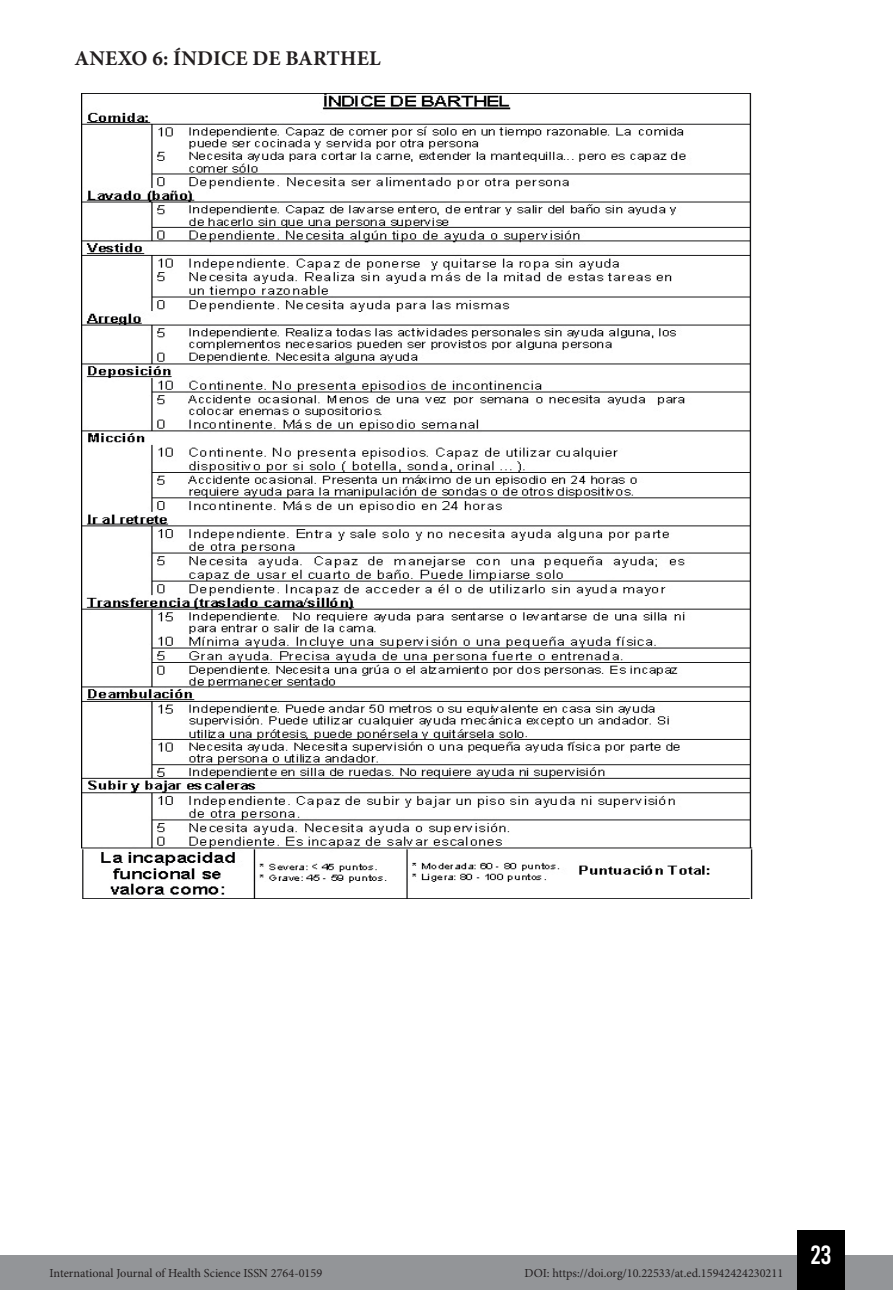
<style>
.page{position:relative;width:893px;height:1290px;background:#fff}
.page>*{position:absolute;margin:0;border:0;box-sizing:border-box;transform-origin:0 0}
.t1{font:26.25px "Bebas Kai";color:#fff}
.t2{font:700 21px "Minion Pro";letter-spacing:.01em;color:#231f20}
.t3{font:12.25px "Minion Pro";color:#231f20}
</style>
<div class="page">
<div style="left:0;top:1255px;width:893px;height:35px;background:#939598"></div>
<div style="left:797px;top:1230px;width:48px;height:60px;background:#000"></div>
<img style="left:82px;top:93px;width:671px;height:806px">
<h2 class="t2" style="left:75px;top:43px;width:308px">ANEXO 6: ÍNDICE DE BARTHEL</h2>
<p class="t3" style="left:50px;top:1266px;width:274px">International Journal of Health Science ISSN 2764-0159</p>
<p class="t3" style="left:524px;top:1266px;width:260px">DOI: https://doi.org/10.22533/at.ed.15942424230211</p>
<h1 class="t1" style="left:811px;top:1241px;width:22px">23</h1>
</div>
